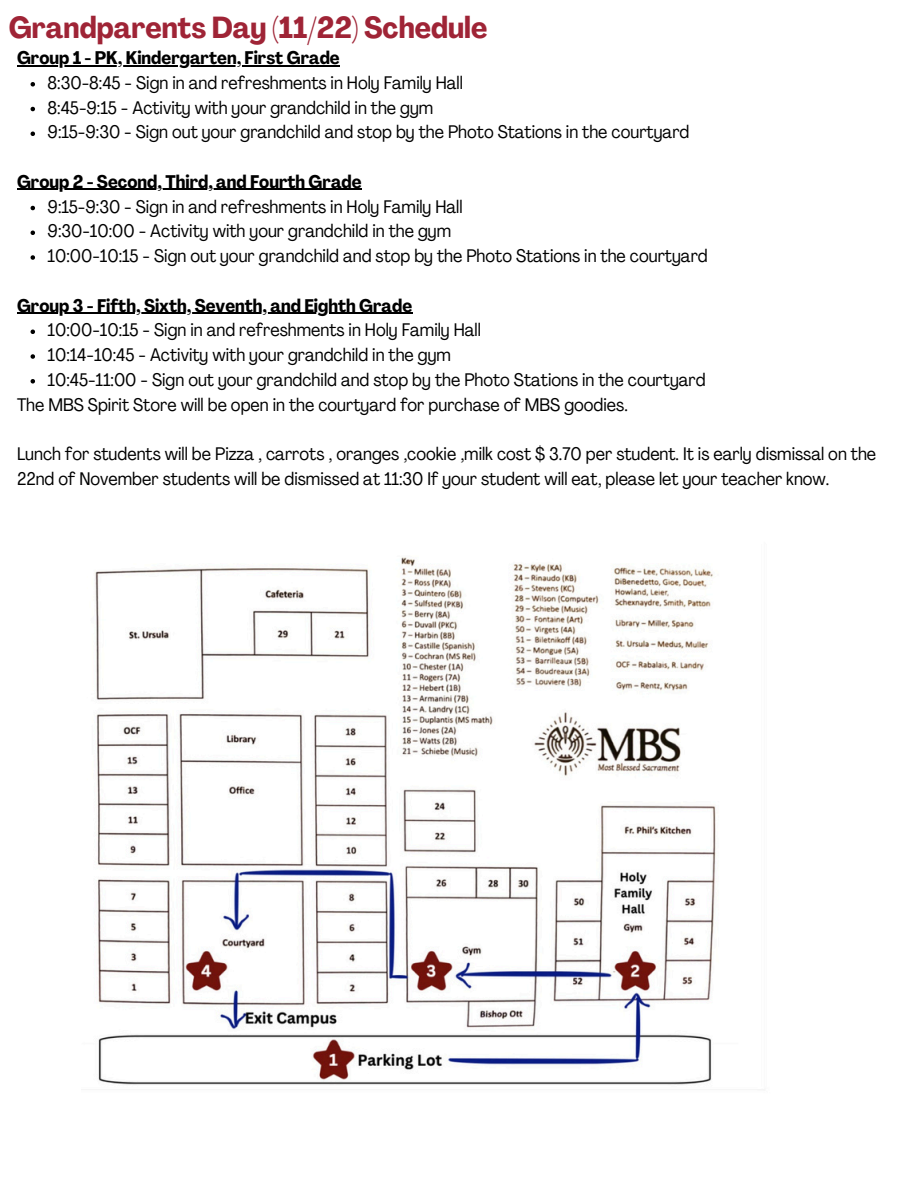
<style>
.page{position:relative;width:918px;height:1188px;background:#fff}
.page>*{position:absolute;margin:0;border:0;box-sizing:border-box;transform-origin:0 0}
.t1{font:700 condensed 30px "Agrandir";color:#9f2436}
.t2{font:condensed 18px/24.8px "Agrandir";color:#000}
.t3{font:700 condensed 18px "Agrandir";color:#000}
</style>
<div class="page">
<hr style="left:17px;top:65px;width:323px;height:1px;background:#000">
<svg style="left:31px;top:82px;width:4px;height:5px"></svg>
<svg style="left:31px;top:107px;width:4px;height:4px"></svg>
<svg style="left:31px;top:132px;width:4px;height:4px"></svg>
<hr style="left:17px;top:189px;width:345px;height:1px;background:#000">
<svg style="left:31px;top:206px;width:4px;height:4px"></svg>
<svg style="left:31px;top:231px;width:4px;height:4px"></svg>
<svg style="left:31px;top:255px;width:4px;height:5px"></svg>
<hr style="left:17px;top:313px;width:395px;height:1px;background:#000">
<svg style="left:31px;top:330px;width:4px;height:4px"></svg>
<svg style="left:31px;top:354px;width:4px;height:5px"></svg>
<svg style="left:31px;top:379px;width:4px;height:5px"></svg>
<img style="left:95px;top:557px;width:621px;height:528px">
<h1 class="t1" style="left:9px;top:16px;width:480px">Grandparents Day (11/22) Schedule</h1>
<h2 class="t3" style="left:17px;top:51px;width:324px">Group 1 - PK, Kindergarten, First Grade</h2>
<p class="t2" style="left:48px;top:72px;width:417px">8:30-8:45 - Sign in and refreshments in Holy Family Hall</p>
<p class="t2" style="left:48px;top:97px;width:387px">8:45-9:15 - Activity with your grandchild in the gym</p>
<p class="t2" style="left:48px;top:121px;width:643px">9:15-9:30 - Sign out your grandchild and stop by the Photo Stations in the courtyard</p>
<h2 class="t3" style="left:17px;top:174px;width:346px">Group 2 - Second, Third, and Fourth Grade</h2>
<p class="t2" style="left:48px;top:196px;width:417px">9:15-9:30 - Sign in and refreshments in Holy Family Hall</p>
<p class="t2" style="left:48px;top:220px;width:405px">9:30-10:00 - Activity with your grandchild in the gym</p>
<p class="t2" style="left:48px;top:245px;width:662px">10:00-10:15 - Sign out your grandchild and stop by the Photo Stations in the courtyard</p>
<h2 class="t3" style="left:17px;top:298px;width:397px">Group 3 - Fifth, Sixth, Seventh, and Eighth Grade</h2>
<p class="t2" style="left:48px;top:319px;width:435px">10:00-10:15 - Sign in and refreshments in Holy Family Hall</p>
<p class="t2" style="left:48px;top:344px;width:405px">10:14-10:45 - Activity with your grandchild in the gym</p>
<p class="t2" style="left:48px;top:369px;width:660px">10:45-11:00 - Sign out your grandchild and stop by the Photo Stations in the courtyard</p>
<p class="t2" style="left:17px;top:394px;width:612px">The MBS Spirit Store will be open in the courtyard for purchase of MBS goodies.</p>
<p class="t2" style="left:17px;top:443px;width:861px">Lunch for students will be Pizza , carrots , oranges ,cookie ,milk cost $ 3.70 per student. It is early dismissal on the<br>22nd of November students will be dismissed at 11:30 If your student will eat, please let your teacher know.</p>
</div>
